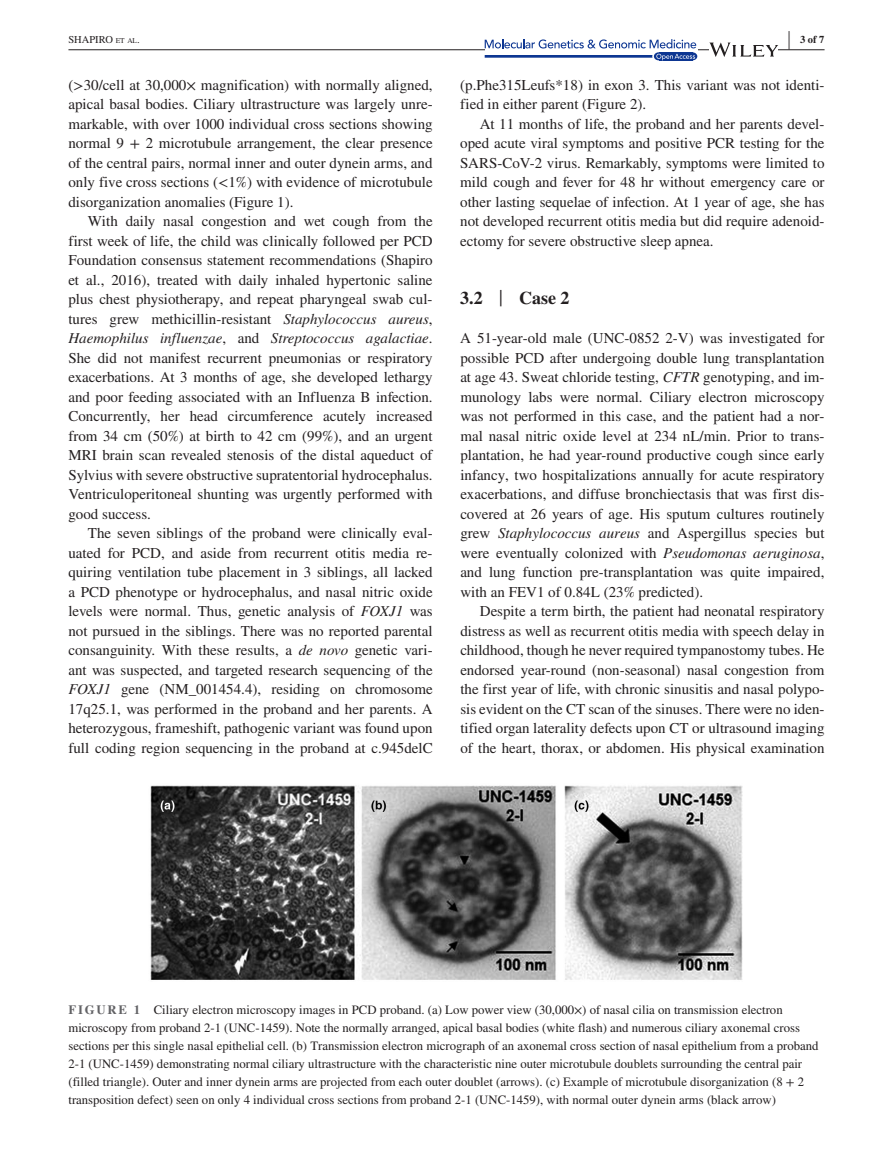
<style>
.page{position:relative;width:893px;height:1174px;background:#fff}
.page>*{position:absolute;margin:0;border:0;box-sizing:border-box;transform-origin:0 0}
.t1{font:700 25.95px "STIX";color:#231f20;scale:.36 1}
.t2{font:700 18px "STIX";color:#231f20}
.t3{font:15px/19.5px "STIX";color:#231f20;text-align:justify}
.t4{font:12.75px/18px "STIX";color:#231f20}
.t5{font:10.5px "STIX";color:#231f20}
.t6{font:700 10.5px "STIX";color:#231f20}
.s1{font-size:7.35px}
.s2{font-style:italic}
.s3{font-weight:400;font-size:23.7px}
.s4{font-weight:700;color:#636366}
</style>
<div class="page">
<hr style="left:68px;top:49px;width:756px;height:1px;background:#231f20">
<svg style="left:485px;top:39px;width:211px;height:21px"></svg>
<svg style="left:709px;top:43px;width:69px;height:14px"></svg>
<img style="left:150px;top:785px;width:593px;height:195px">
<h1 class="t1" style="left:788px;top:24px;width:7px">|</h1>
<p class="t5" style="left:68px;top:32px;width:73px">SHAPIRO <span class="s1">et al</span>.</p>
<p class="t6" style="left:800px;top:33px;width:26px">3 of 7</p>
<p class="t3" style="left:68px;top:76px;width:366px">(&gt;30/cell at 30,000× magnification) with normally aligned, apical basal bodies. Ciliary ultrastructure was largely unre&shy;markable, with over 1000 individual cross sections showing normal 9 + 2 microtubule arrangement, the clear presence of the central pairs, normal inner and outer dynein arms, and only five cross sections (&lt;1%) with evidence of microtubule disorganization anomalies (Figure 1).</p>
<p class="t3" style="left:68px;top:212px;width:366px;text-indent:20px">With daily nasal congestion and wet cough from the first week of life, the child was clinically followed per PCD Foundation consensus statement recommendations (Shapiro et al., 2016), treated with daily inhaled hypertonic saline plus chest physiotherapy, and repeat pharyngeal swab cul&shy;tures grew methicillin-resistant <span class="s2">Staphylococcus aureus</span>, <span class="s2">Haemophilus influenzae</span>, and <span class="s2">Streptococcus agalactiae</span>.<br>She did not manifest recurrent pneumonias or respiratory exacerbations. At 3 months of age, she developed lethargy and poor feeding associated with an Influenza B infection.<br>Concurrently, her head circumference acutely increased from 34 cm (50%) at birth to 42 cm (99%), and an urgent MRI brain scan revealed stenosis of the distal aqueduct of Sylvius with severe obstructive supratentorial hydrocephalus.<br>Ventriculoperitoneal shunting was urgently performed with good success.</p>
<p class="t3" style="left:68px;top:524px;width:366px;text-indent:20px">The seven siblings of the proband were clinically eval&shy;uated for PCD, and aside from recurrent otitis media re&shy;quiring ventilation tube placement in 3 siblings, all lacked a PCD phenotype or hydrocephalus, and nasal nitric oxide levels were normal. Thus, genetic analysis of <span class="s2">FOXJ1</span> was not pursued in the siblings. There was no reported parental consanguinity. With these results, a <span class="s2">de novo</span> genetic vari&shy;ant was suspected, and targeted research sequencing of the <span class="s2">FOXJ1</span> gene (NM_001454.4), residing on chromosome 17q25.1, was performed in the proband and her parents. A heterozygous, frameshift, pathogenic variant was found upon full coding region sequencing in the proband at c.945delC</p>
<p class="t3" style="left:460px;top:76px;width:366px">(p.Phe315Leufs*18) in exon 3. This variant was not identi&shy;fied in either parent (Figure 2).</p>
<p class="t3" style="left:460px;top:115px;width:366px;text-indent:20px">At 11 months of life, the proband and her parents devel&shy;oped acute viral symptoms and positive PCR testing for the SARS-CoV-2 virus. Remarkably, symptoms were limited to mild cough and fever for 48 hr without emergency care or other lasting sequelae of infection. At 1 year of age, she has not developed recurrent otitis media but did require adenoid&shy;ectomy for severe obstructive sleep apnea.</p>
<p class="t2" style="left:460px;top:287px;width:111px">3.2 <span class="s3">|</span> Case 2</p>
<p class="t3" style="left:460px;top:329px;width:366px">A 51-year-old male (UNC-0852 2-V) was investigated for possible PCD after undergoing double lung transplantation at age 43. Sweat chloride testing, <span class="s2">CFTR</span> genotyping, and im&shy;munology labs were normal. Ciliary electron microscopy was not performed in this case, and the patient had a nor&shy;mal nasal nitric oxide level at 234 nL/min. Prior to trans&shy;plantation, he had year-round productive cough since early infancy, two hospitalizations annually for acute respiratory exacerbations, and diffuse bronchiectasis that was first dis&shy;covered at 26 years of age. His sputum cultures routinely grew <span class="s2">Staphylococcus aureus</span> and Aspergillus species but were eventually colonized with <span class="s2">Pseudomonas aeruginosa</span>, and lung function pre-transplantation was quite impaired, with an FEV1 of 0.84L (23% predicted).</p>
<p class="t3" style="left:460px;top:602px;width:366px;text-indent:20px">Despite a term birth, the patient had neonatal respiratory distress as well as recurrent otitis media with speech delay in childhood, though he never required tympanostomy tubes. He endorsed year-round (non-seasonal) nasal congestion from the first year of life, with chronic sinusitis and nasal polypo&shy;sis evident on the CT scan of the sinuses. There were no iden&shy;tified organ laterality defects upon CT or ultrasound imaging of the heart, thorax, or abdomen. His physical examination</p>
<p class="t4" style="left:68px;top:1001px;width:752px"><span class="s4">FIGURE 1</span> Ciliary electron microscopy images in PCD proband. (a) Low power view (30,000×) of nasal cilia on transmission electron microscopy from proband 2-1 (UNC-1459). Note the normally arranged, apical basal bodies (white flash) and numerous ciliary axonemal cross sections per this single nasal epithelial cell. (b) Transmission electron micrograph of an axonemal cross section of nasal epithelium from a proband 2-1 (UNC-1459) demonstrating normal ciliary ultrastructure with the characteristic nine outer microtubule doublets surrounding the central pair (filled triangle). Outer and inner dynein arms are projected from each outer doublet (arrows). (c) Example of microtubule disorganization (8 + 2 transposition defect) seen on only 4 individual cross sections from proband 2-1 (UNC-1459), with normal outer dynein arms (black arrow)</p>
</div>
